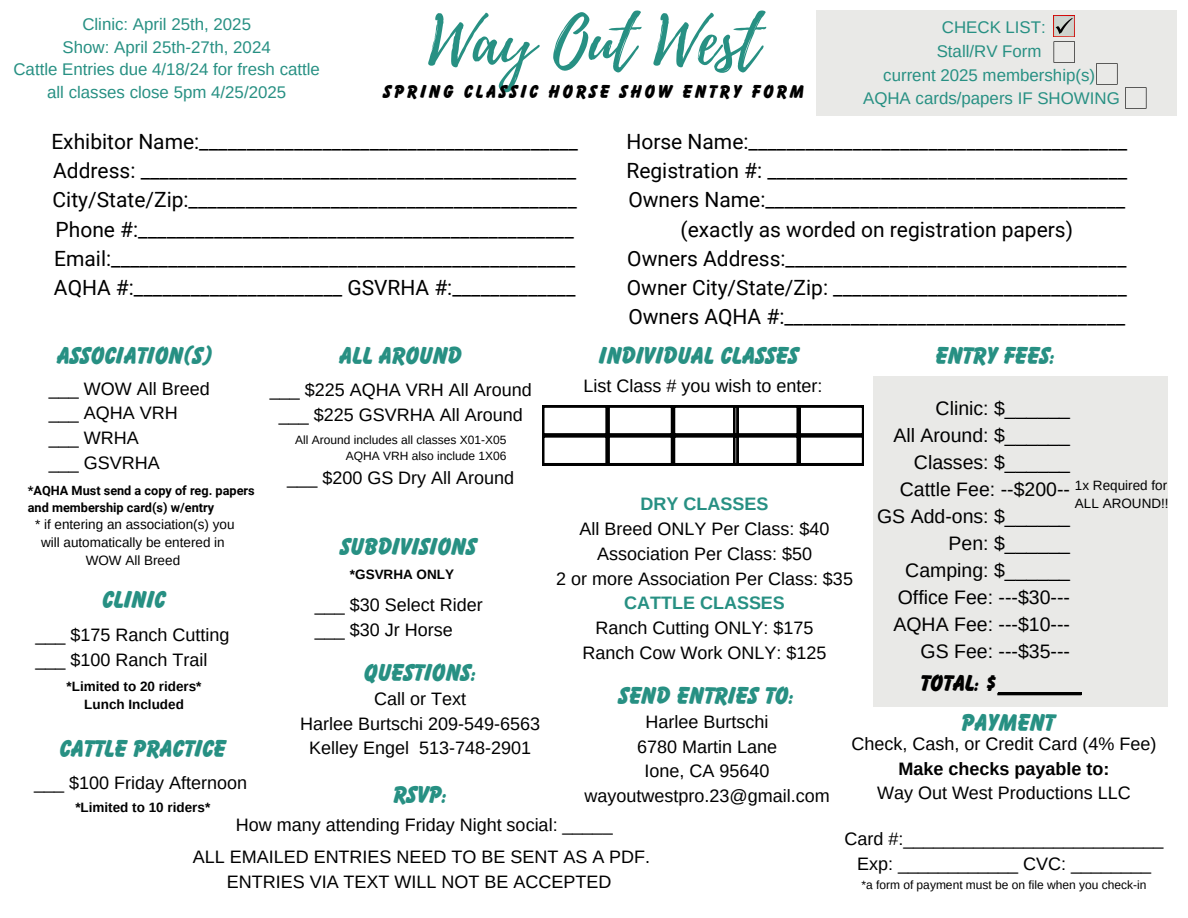
<style>
.page{position:relative;width:1188px;height:918px;background:#fff}
.page>*{position:absolute;margin:0;border:0;box-sizing:border-box;transform-origin:0 0}
.t1{font:65.7px "Playlist Script";color:#279083}
.t2{font:700 expanded 25.5px "Balloon D";color:#279083}
.t3{font:700 expanded 24px "Balloon D";color:#000}
.t4{font:21px/29.2px "Roboto";color:#000;text-align:center}
.t5{font:19.5px/27px "Arimo";color:#000;text-align:right}
.t6{font:700 expanded 19.5px "Balloon D";letter-spacing:.145em;color:#000}
.t7{font:18px/24.8px "Arimo";color:#000;text-align:center}
.t8{font:700 18px "Arimo";color:#279083}
.t9{font:700 18px "Arimo";color:#000}
.t10{font:16.8px "Arimo";color:#279083}
.t11{font:13.5px/18px "Arimo";color:#000;text-align:center}
.t12{font:700 13.5px "Arimo";color:#000}
.t13{font:700 12.75px/17px "Roboto";color:#000}
.t14{font:12px "Arimo";color:#000}
</style>
<div class="page">
<svg style="left:542px;top:406px;width:322px;height:59px"></svg>
<div style="left:873px;top:377px;width:294px;height:330px;background:#e9e9e7"></div>
<div style="left:817px;top:10px;width:360px;height:106px;background:#e9e9e7"></div>
<svg style="left:1054px;top:41px;width:21px;height:22px"></svg>
<img style="left:1054px;top:15px;width:21px;height:22px">
<hr style="left:998px;top:693px;width:84px;height:2px;background:#000">
<svg style="left:1096px;top:63px;width:22px;height:22px"></svg>
<svg style="left:1125px;top:87px;width:21px;height:22px"></svg>
<h4 class="t10" style="left:82px;top:15px;width:170px">Clinic: April 25th, 2025</h4>
<p class="t10" style="left:63px;top:38px;width:210px">Show: April 25th-27th, 2024</p>
<p class="t10" style="left:13px;top:60px;width:308px">Cattle Entries due 4/18/24 for fresh cattle</p>
<p class="t10" style="left:47px;top:82px;width:241px">all classes close 5pm 4/25/2025</p>
<p class="t1" style="left:428px;top:-6px;width:333px">Way Out West</p>
<p class="t6" style="left:384px;top:84px;width:422px">SPRING CLASSIC HORSE SHOW ENTRY FORM</p>
<p class="t10" style="left:942px;top:18px;width:105px">CHECK LIST:</p>
<p class="t10" style="left:937px;top:42px;width:106px">Stall/RV Form</p>
<p class="t10" style="left:883px;top:65px;width:213px">current 2025 membership(s)</p>
<p class="t10" style="left:863px;top:89px;width:258px">AQHA cards/papers IF SHOWING</p>
<p class="t4" style="left:51px;top:127px;width:528px;text-align:left">Exhibitor Name:________________________________________ Address: ______________________________________________ City/State/Zip:_________________________________________ Phone #:______________________________________________ Email:_________________________________________________ AQHA #:______________________ GSVRHA #:_____________</p>
<p class="t4" style="left:626px;top:127px;width:502px">Horse Name:________________________________________ Registration #: ______________________________________ Owners Name:______________________________________ (exactly as worded on registration papers)<br>Owners Address:____________________________________ Owner City/State/Zip: _______________________________ Owners AQHA #:____________________________________</p>
<h3 class="t2" style="left:57px;top:346px;width:157px">ASSOCIATION(S)</h3>
<p class="t2" style="left:339px;top:346px;width:124px">ALL AROUND</p>
<p class="t2" style="left:599px;top:346px;width:201px">INDIVIDUAL CLASSES</p>
<p class="t2" style="left:936px;top:346px;width:121px">ENTRY FEES:</p>
<h1 class="t7" style="left:584px;top:373px;width:240px">List Class # you wish to enter:</h1>
<h5 class="t7" style="left:49px;top:376px;width:162px">___ WOW All Breed</h5>
<h5 class="t7" style="left:49px;top:401px;width:130px">___ AQHA VRH</h5>
<h3 class="t7" style="left:49px;top:425px;width:91px">___ WRHA</h3>
<h3 class="t7" style="left:49px;top:450px;width:112px">___ GSVRHA</h3>
<h3 class="t7" style="left:270px;top:378px;width:263px">___ $225 AQHA VRH All Around</h3>
<p class="t7" style="left:279px;top:402px;width:245px">___ $225 GSVRHA All Around</p>
<p class="t5" style="left:877px;top:394px;width:194px">Clinic: $______<br>All Around: $______<br>Classes: $______<br>Cattle Fee: --$200--<br>GS Add-ons: $______<br>Pen: $______<br>Camping: $______<br>Office Fee: ---$30---<br>AQHA Fee: ---$10---<br>GS Fee: ---$35---</p>
<p class="t14" style="left:295px;top:433px;width:213px">All Around includes all classes X01-X05</p>
<h5 class="t14" style="left:346px;top:449px;width:162px">AQHA VRH also include 1X06</h5>
<p class="t7" style="left:287px;top:465px;width:228px">___ $200 GS Dry All Around</p>
<h3 class="t11" style="left:1075px;top:476px;width:94px">1x Required for</h3>
<p class="t11" style="left:1075px;top:494px;width:95px">ALL AROUND!!</p>
<p class="t13" style="left:28px;top:482px;width:228px">*AQHA Must send a copy of reg. papers and membership card(s) w/entry</p>
<p class="t8" style="left:641px;top:494px;width:129px">DRY CLASSES</p>
<p class="t7" style="left:580px;top:517px;width:251px">All Breed ONLY Per Class: $40</p>
<p class="t7" style="left:597px;top:541px;width:216px">Association Per Class: $50</p>
<p class="t7" style="left:556px;top:566px;width:298px">2 or more Association Per Class: $35</p>
<p class="t8" style="left:624px;top:593px;width:162px">CATTLE CLASSES</p>
<p class="t7" style="left:596px;top:616px;width:219px">Ranch Cutting ONLY: $175</p>
<p class="t7" style="left:583px;top:640px;width:245px">Ranch Cow Work ONLY: $125</p>
<h3 class="t11" style="left:35px;top:516px;width:201px">* if entering an association(s) you will automatically be entered in</h3>
<p class="t11" style="left:86px;top:552px;width:96px">WOW All Breed</p>
<p class="t2" style="left:341px;top:538px;width:138px">SUBDIVISIONS</p>
<p class="t12" style="left:350px;top:567px;width:106px">*GSVRHA ONLY</p>
<p class="t7" style="left:315px;top:592px;width:169px">___ $30 Select Rider</p>
<p class="t7" style="left:315px;top:617px;width:140px">___ $30 Jr Horse</p>
<p class="t2" style="left:102px;top:590px;width:65px">CLINIC</p>
<p class="t7" style="left:35px;top:622px;width:196px">___ $175 Ranch Cutting</p>
<p class="t7" style="left:35px;top:647px;width:174px">___ $100 Ranch Trail</p>
<p class="t2" style="left:364px;top:664px;width:114px">QUESTIONS:</p>
<p class="t7" style="left:374px;top:686px;width:93px">Call or Text</p>
<p class="t7" style="left:300px;top:711px;width:242px">Harlee Burtschi 209-549-6563</p>
<p class="t7" style="left:309px;top:736px;width:224px">Kelley Engel 513-748-2901</p>
<h3 class="t3" style="left:921px;top:674px;width:162px">TOTAL: $_______</h3>
<p class="t12" style="left:67px;top:679px;width:136px">*Limited to 20 riders*</p>
<p class="t12" style="left:84px;top:697px;width:101px">Lunch Included</p>
<p class="t2" style="left:619px;top:687px;width:177px">SEND ENTRIES TO:</p>
<p class="t7" style="left:646px;top:709px;width:124px">Harlee Burtschi</p>
<p class="t7" style="left:637px;top:734px;width:142px">6780 Martin Lane</p>
<p class="t7" style="left:645px;top:759px;width:126px">Ione, CA 95640</p>
<p class="t7" style="left:584px;top:783px;width:247px">wayoutwestpro.23@gmail.com</p>
<p class="t7" style="left:236px;top:812px;width:378px">How many attending Friday Night social: _____</p>
<p class="t2" style="left:962px;top:714px;width:95px">PAYMENT</p>
<h3 class="t7" style="left:852px;top:731px;width:306px">Check, Cash, or Credit Card (4% Fee)</h3>
<p class="t9" style="left:899px;top:758px;width:212px">Make checks payable to:</p>
<p class="t7" style="left:877px;top:781px;width:255px">Way Out West Productions LLC</p>
<h3 class="t7" style="left:845px;top:827px;width:321px">Card #:__________________________</h3>
<p class="t7" style="left:857px;top:852px;width:295px">Exp: ____________ CVC: ________</p>
<p class="t14" style="left:861px;top:878px;width:287px">*a form of payment must be on file when you check-in</p>
<h3 class="t2" style="left:60px;top:740px;width:168px">CATTLE PRACTICE</h3>
<p class="t7" style="left:34px;top:770px;width:214px">___ $100 Friday Afternoon</p>
<p class="t2" style="left:393px;top:786px;width:55px">RSVP:</p>
<p class="t12" style="left:75px;top:800px;width:136px">*Limited to 10 riders*</p>
<p class="t7" style="left:193px;top:844px;width:459px">ALL EMAILED ENTRIES NEED TO BE SENT AS A PDF.<br>ENTRIES VIA TEXT WILL NOT BE ACCEPTED</p>
</div>
